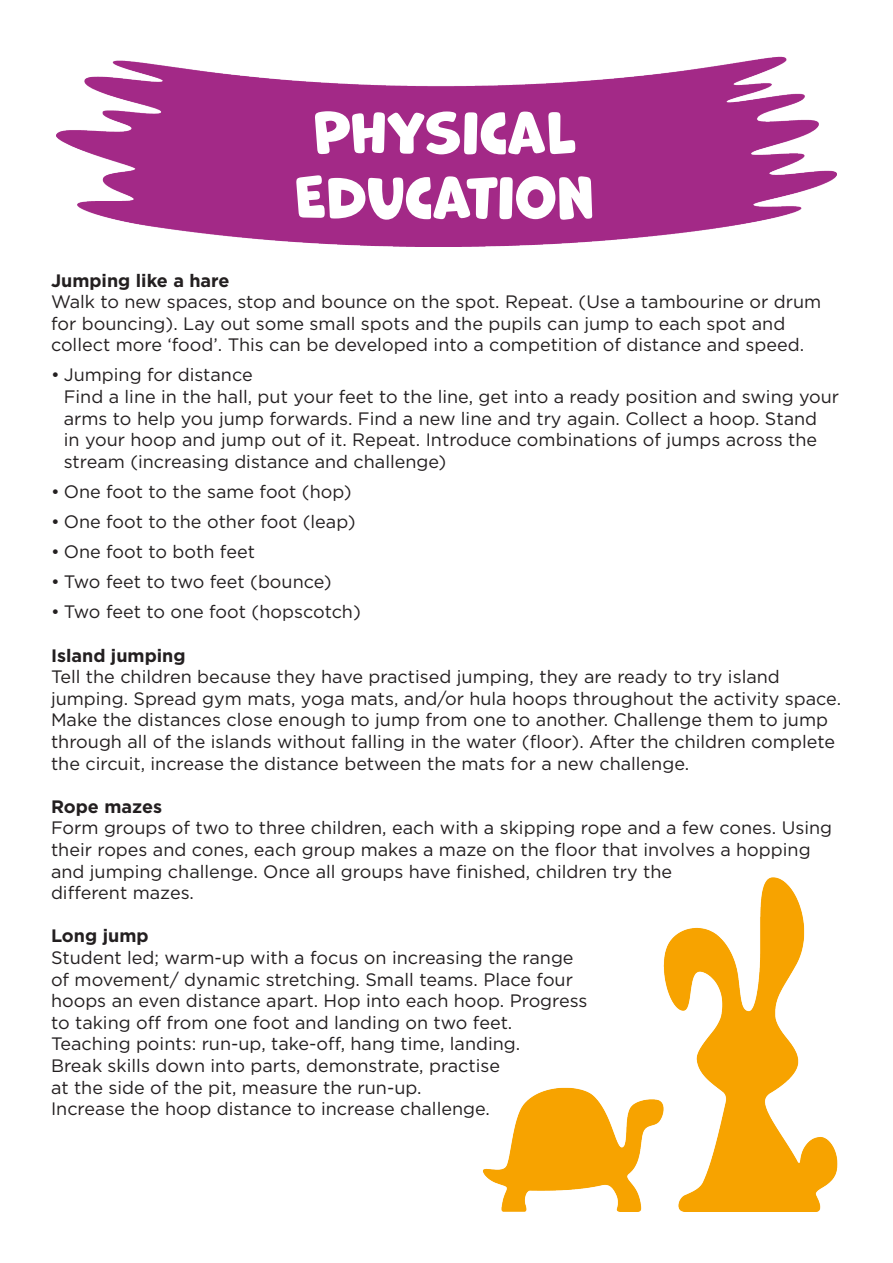
<style>
.page{position:relative;width:893px;height:1263px;background:#fff}
.page>*{position:absolute;margin:0;border:0;box-sizing:border-box;transform-origin:0 0}
.t1{font:54px/64.8px "Marvin Round";color:#fff;text-align:center}
.t2{font:18px/21.6px "Gotham";color:#231f20}
.t3{font:700 18px "Gotham";color:#231f20}
</style>
<div class="page">
<img style="left:57px;top:56px;width:779px;height:190px">
<img style="left:483px;top:877px;width:355px;height:335px">
<p class="t1" style="left:294px;top:102px;width:301px">PHYSICAL<br>EDUCATION</p>
<p class="t3" style="left:51px;top:268px;width:180px">Jumping like a hare</p>
<p class="t2" style="left:51px;top:291px;width:772px">Walk to new spaces, stop and bounce on the spot. Repeat. (Use a tambourine or drum for bouncing). Lay out some small spots and the pupils can jump to each spot and collect more ‘food’. This can be developed into a competition of distance and speed.</p>
<p class="t2" style="left:64px;top:364px;width:777px;text-indent:-13px">• Jumping for distance<br>Find a line in the hall, put your feet to the line, get into a ready position and swing your arms to help you jump forwards. Find a new line and try again. Collect a hoop. Stand<br>in your hoop and jump out of it. Repeat. Introduce combinations of jumps across the stream (increasing distance and challenge)</p>
<p class="t2" style="left:51px;top:480px;width:302px">• One foot to the same foot (hop)</p>
<p class="t2" style="left:51px;top:510px;width:306px">• One foot to the other foot (leap)</p>
<p class="t2" style="left:51px;top:541px;width:205px">• One foot to both feet</p>
<p class="t2" style="left:51px;top:571px;width:282px">• Two feet to two feet (bounce)</p>
<p class="t2" style="left:51px;top:601px;width:311px">• Two feet to one foot (hopscotch)</p>
<p class="t3" style="left:51px;top:643px;width:136px">Island jumping</p>
<p class="t2" style="left:51px;top:666px;width:792px">Tell the children because they have practised jumping, they are ready to try island jumping. Spread gym mats, yoga mats, and/or hula hoops throughout the activity space.<br>Make the distances close enough to jump from one to another. Challenge them to jump through all of the islands without falling in the water (floor). After the children complete the circuit, increase the distance between the mats for a new challenge.</p>
<p class="t3" style="left:51px;top:794px;width:113px">Rope mazes</p>
<p class="t2" style="left:51px;top:817px;width:783px">Form groups of two to three children, each with a skipping rope and a few cones. Using their ropes and cones, each group makes a maze on the floor that involves a hopping and jumping challenge. Once all groups have finished, children try the<br>different mazes.</p>
<p class="t3" style="left:51px;top:924px;width:99px">Long jump</p>
<p class="t2" style="left:51px;top:946px;width:538px">Student led; warm-up with a focus on increasing the range of movement/ dynamic stretching. Small teams. Place four hoops an even distance apart. Hop into each hoop. Progress to taking off from one foot and landing on two feet.<br>Teaching points: run-up, take-off, hang time, landing.<br>Break skills down into parts, demonstrate, practise<br>at the side of the pit, measure the run-up.<br>Increase the hoop distance to increase challenge.</p>
</div>
